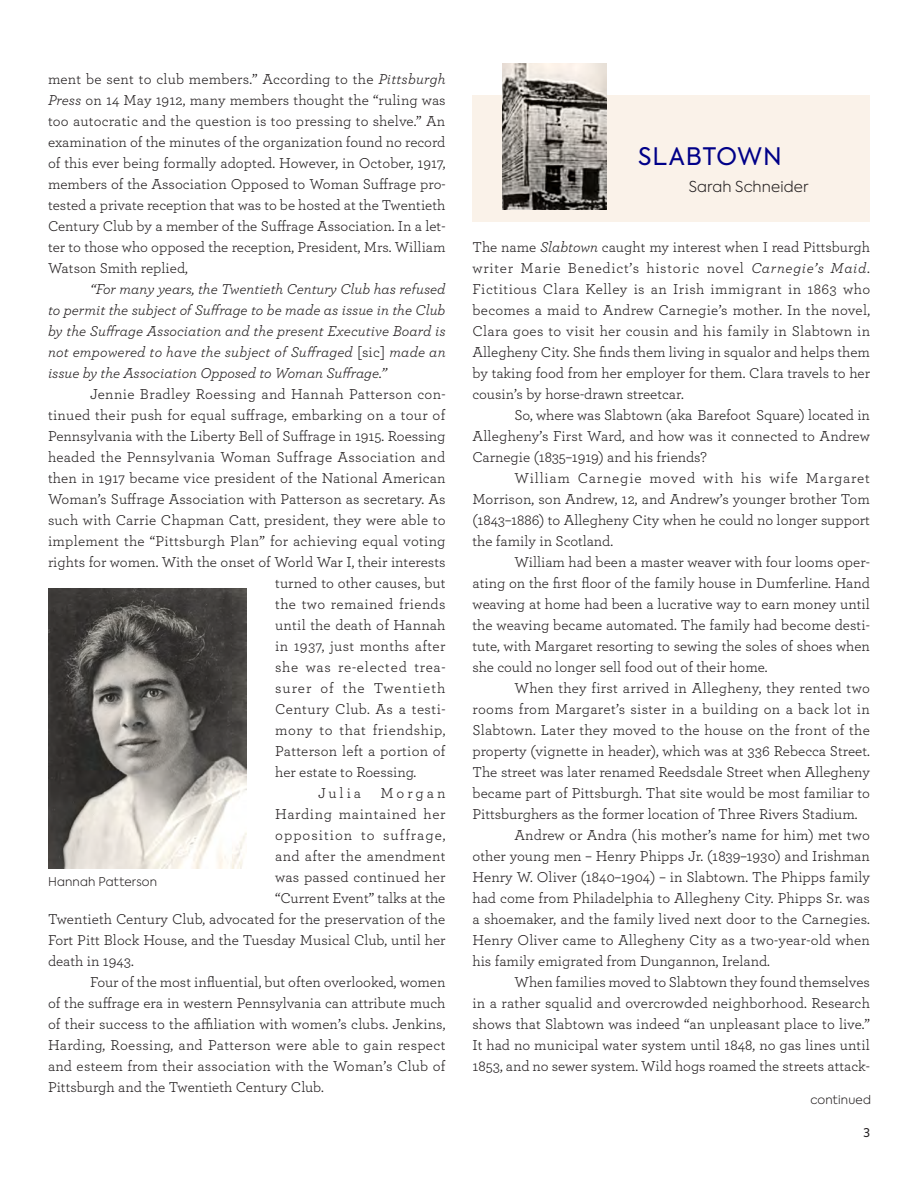
<style>
.page{position:relative;width:918px;height:1188px;background:#fff}
.page>*{position:absolute;margin:0;border:0;box-sizing:border-box;transform-origin:0 0}
.t1{font:24px "Axiforma";letter-spacing:.04em;color:#008}
.t2{font:15px/21px "Archer";letter-spacing:.005em;color:#231f20;text-align:justify}
.t3{font:15px "Archer";letter-spacing:.025em;color:#231f20}
.t4{font:italic 15px/21px "Archer";color:#231f20;text-align:justify}
.t5{font:15px "Archer";letter-spacing:.045em;color:#231f20}
.t6{font:15px "Archer";letter-spacing:.03em;color:#231f20}
.t7{font:15px "Archer";letter-spacing:.04em;color:#231f20}
.t8{font:15px "Archer";letter-spacing:.065em;color:#231f20}
.t9{font:15px "Archer";letter-spacing:.07em;color:#231f20}
.t10{font:300 15px "Axiforma";letter-spacing:.005em;color:#231f20}
.t11{font:300 12px "Axiforma";letter-spacing:.015em;color:#231f20}
.t12{font:12px "Axiforma";color:#231f20}
.s1{font-style:italic}
.s2{font-style:normal}
</style>
<div class="page">
<div style="left:472px;top:95px;width:398px;height:126px;background:#faf2e9"></div>
<img style="left:48px;top:588px;width:199px;height:280px">
<img style="left:503px;top:63px;width:104px;height:147px">
<p class="t2" style="left:48px;top:68px;width:399px">ment be sent to club members.” According to the <span class="s1">Pittsburgh Press</span> on 14 May 1912, many members thought the “ruling was too autocratic and the question is too pressing to shelve.” An examination of the minutes of the organization found no record of this ever being formally adopted. However, in October, 1917, members of the Association Opposed to Woman Suffrage pro&shy;tested a private reception that was to be hosted at the Twentieth Century Club by a member of the Suffrage Association. In a let&shy;ter to those who opposed the reception, President, Mrs. William Watson Smith replied,</p>
<p class="t4" style="left:48px;top:278px;width:399px;text-indent:42px">“For many years, the Twentieth Century Club has refused to permit the subject of Suffrage to be made as issue in the Club by the Suffrage Association and the present Executive Board is not empowered to have the subject of Suffraged <span class="s2">[sic]</span> made an issue by the Association Opposed to Woman Suffrage.”</p>
<p class="t3" style="left:90px;top:384px;width:357px">Jennie Bradley Roessing and Hannah Patterson con-</p>
<p class="t2" style="left:48px;top:404px;width:399px">tinued their push for equal suffrage, embarking on a tour of</p>
<p class="t2" style="left:48px;top:425px;width:399px">Pennsylvania with the Liberty Bell of Suffrage in 1915. Roessing</p>
<p class="t3" style="left:48px;top:447px;width:399px">headed the Pennsylvania Woman Suffrage Association and</p>
<p class="t2" style="left:48px;top:467px;width:399px">then in 1917 became vice president of the National American</p>
<p class="t2" style="left:48px;top:488px;width:399px">Woman’s Suffrage Association with Patterson as secretary. As</p>
<p class="t2" style="left:48px;top:509px;width:399px">such with Carrie Chapman Catt, president, they were able to</p>
<p class="t2" style="left:48px;top:530px;width:399px">implement the “Pittsburgh Plan” for achieving equal voting</p>
<p class="t2" style="left:48px;top:551px;width:399px">rights for women. With the onset of World War I, their interests</p>
<p class="t2" style="left:275px;top:572px;width:172px">turned to other causes, but</p>
<p class="t3" style="left:275px;top:594px;width:172px">the two remained friends</p>
<p class="t2" style="left:275px;top:614px;width:172px">until the death of Hannah</p>
<p class="t3" style="left:275px;top:636px;width:172px">in 1937, just months after</p>
<p class="t5" style="left:275px;top:657px;width:172px">she was re-elected trea-</p>
<p class="t9" style="left:275px;top:678px;width:172px">surer of the Twentieth</p>
<p class="t6" style="left:275px;top:699px;width:172px">Century Club. As a testi-</p>
<p class="t7" style="left:275px;top:720px;width:172px">mony to that friendship,</p>
<p class="t2" style="left:275px;top:740px;width:172px">Patterson left a portion of</p>
<p class="t2" style="left:275px;top:761px;width:142px">her estate to Roessing.</p>
<p class="t2" style="left:318px;top:782px;width:45px">Julia</p>
<p class="t2" style="left:381px;top:782px;width:66px">Morgan</p>
<p class="t5" style="left:275px;top:804px;width:172px">Harding maintained her</p>
<p class="t8" style="left:275px;top:825px;width:172px">opposition to suffrage,</p>
<p class="t3" style="left:275px;top:846px;width:172px">and after the amendment</p>
<p class="t2" style="left:275px;top:866px;width:172px">was passed continued her</p>
<p class="t2" style="left:275px;top:887px;width:172px">“Current Event” talks at the</p>
<p class="t2" style="left:48px;top:908px;width:399px">Twentieth Century Club, advocated for the preservation of the</p>
<p class="t2" style="left:48px;top:929px;width:399px">Fort Pitt Block House, and the Tuesday Musical Club, until her</p>
<p class="t2" style="left:48px;top:950px;width:87px">death in 1943.</p>
<p class="t2" style="left:90px;top:971px;width:357px">Four of the most influential, but often overlooked, women</p>
<p class="t2" style="left:48px;top:992px;width:399px">of the suffrage era in western Pennsylvania can attribute much</p>
<p class="t2" style="left:48px;top:1013px;width:399px">of their success to the affiliation with women’s clubs. Jenkins,</p>
<p class="t3" style="left:48px;top:1035px;width:399px">Harding, Roessing, and Patterson were able to gain respect</p>
<p class="t2" style="left:48px;top:1055px;width:399px">and esteem from their association with the Woman’s Club of</p>
<p class="t2" style="left:48px;top:1076px;width:277px">Pittsburgh and the Twentieth Century Club.</p>
<p class="t11" style="left:48px;top:874px;width:111px">Hannah Patterson</p>
<h1 class="t1" style="left:638px;top:141px;width:145px">SLABTOWN</h1>
<p class="t10" style="left:689px;top:177px;width:121px">Sarah Schneider</p>
<p class="t2" style="left:472px;top:236px;width:399px">The name <span class="s1">Slabtown</span> caught my interest when I read Pittsburgh writer Marie Benedict’s historic novel <span class="s1">Carnegie’s Maid</span>.<br>Fictitious Clara Kelley is an Irish immigrant in 1863 who becomes a maid to Andrew Carnegie’s mother. In the novel, Clara goes to visit her cousin and his family in Slabtown in Allegheny City. She finds them living in squalor and helps them by taking food from her employer for them. Clara travels to her cousin’s by horse-drawn streetcar.</p>
<p class="t2" style="left:472px;top:404px;width:399px;text-indent:42px">So, where was Slabtown (aka Barefoot Square) located in Allegheny’s First Ward, and how was it connected to Andrew Carnegie (1835–1919) and his friends?</p>
<p class="t2" style="left:472px;top:467px;width:399px;text-indent:42px">William Carnegie moved with his wife Margaret Morrison, son Andrew, 12, and Andrew’s younger brother Tom (1843–1886) to Allegheny City when he could no longer support the family in Scotland.</p>
<p class="t2" style="left:472px;top:551px;width:399px;text-indent:42px">William had been a master weaver with four looms oper&shy;ating on the first floor of the family house in Dumferline. Hand weaving at home had been a lucrative way to earn money until the weaving became automated. The family had become desti&shy;tute, with Margaret resorting to sewing the soles of shoes when she could no longer sell food out of their home.</p>
<p class="t2" style="left:514px;top:677px;width:357px">When they first arrived in Allegheny, they rented two</p>
<p class="t3" style="left:472px;top:699px;width:399px">rooms from Margaret’s sister in a building on a back lot in</p>
<p class="t2" style="left:472px;top:719px;width:399px">Slabtown. Later they moved to the house on the front of the</p>
<p class="t2" style="left:472px;top:740px;width:399px">property (vignette in header), which was at 336 Rebecca Street.</p>
<p class="t2" style="left:472px;top:761px;width:399px">The street was later renamed Reedsdale Street when Allegheny</p>
<p class="t2" style="left:472px;top:782px;width:399px">became part of Pittsburgh. That site would be most familiar to</p>
<p class="t2" style="left:472px;top:803px;width:387px">Pittsburghers as the former location of Three Rivers Stadium.</p>
<p class="t2" style="left:514px;top:824px;width:357px">Andrew or Andra ( his mother’s name for him) met two</p>
<p class="t2" style="left:472px;top:845px;width:399px">other young men – Henry Phipps Jr. (1839–1930) and Irishman</p>
<p class="t2" style="left:472px;top:866px;width:399px">Henry W. Oliver (1840–1904) – in Slabtown. The Phipps family</p>
<p class="t2" style="left:472px;top:887px;width:399px">had come from Philadelphia to Allegheny City. Phipps Sr. was</p>
<p class="t2" style="left:472px;top:908px;width:399px">a shoemaker, and the family lived next door to the Carnegies.</p>
<p class="t2" style="left:472px;top:929px;width:399px">Henry Oliver came to Allegheny City as a two-year-old when</p>
<p class="t2" style="left:472px;top:950px;width:299px">his family emigrated from Dungannon, Ireland.</p>
<p class="t2" style="left:514px;top:971px;width:357px">When families moved to Slabtown they found themselves</p>
<p class="t2" style="left:472px;top:992px;width:399px">in a rather squalid and overcrowded neighborhood. Research</p>
<p class="t2" style="left:472px;top:1013px;width:399px">shows that Slabtown was indeed “an unpleasant place to live.”</p>
<p class="t2" style="left:472px;top:1034px;width:399px">It had no municipal water system until 1848, no gas lines until</p>
<p class="t2" style="left:472px;top:1055px;width:399px">1853, and no sewer system. Wild hogs roamed the streets attack-</p>
<p class="t11" style="left:810px;top:1092px;width:62px">continued</p>
<p class="t12" style="left:863px;top:1125px;width:8px">3</p>
</div>
